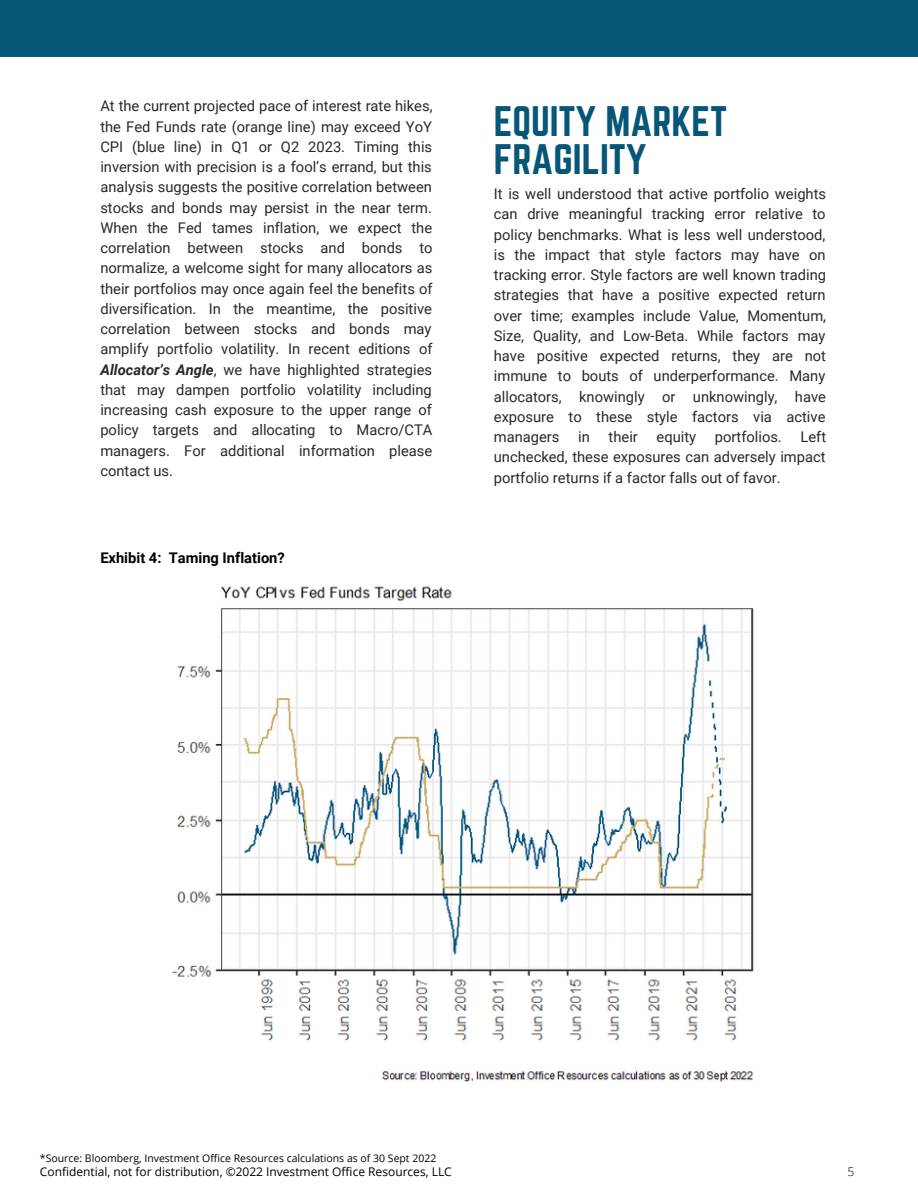
<style>
.page{position:relative;width:918px;height:1188px;background:#fff}
.page>*{position:absolute;margin:0;border:0;box-sizing:border-box;transform-origin:0 0}
.t1{font:37.35px/38.2px "Norwester";color:#065677}
.t2{font:14.7px/20.2px "Roboto";color:#292929;text-align:justify}
.t3{font:700 14.7px "Roboto";color:#000}
.t4{font:12px "Open Sans";color:#000}
.t5{font:300 12px "Open Sans";color:#000}
.t6{font:10.5px "Open Sans";color:#000}
.s1{font-weight:700;font-style:italic}
</style>
<div class="page">
<div style="left:0;top:0;width:918px;height:56px;background:#065677"></div>
<img style="left:171px;top:586px;width:583px;height:496px">
<p class="t2" style="left:100px;top:96px;width:334px">At the current projected pace of interest rate hikes, the Fed Funds rate (orange line) may exceed YoY CPI (blue line) in Q1 or Q2 2023. Timing this inversion with precision is a fool’s errand, but this analysis suggests the positive correlation between stocks and bonds may persist in the near term.<br>When the Fed tames inflation, we expect the correlation between stocks and bonds to normalize, a welcome sight for many allocators as their portfolios may once again feel the benefits of diversification. In the meantime, the positive correlation between stocks and bonds may amplify portfolio volatility. In recent editions of <span class="s1">Allocator’s Angle</span>, we have highlighted strategies that may dampen portfolio volatility including increasing cash exposure to the upper range of policy targets and allocating to Macro/CTA managers. For additional information please contact us.</p>
<p class="t3" style="left:100px;top:550px;width:186px">Exhibit 4: Taming Inflation?</p>
<h1 class="t1" style="left:494px;top:102px;width:235px">EQUITY MARKET<br>FRAGILITY</h1>
<p class="t2" style="left:494px;top:184px;width:334px">It is well understood that active portfolio weights can drive meaningful tracking error relative to policy benchmarks. What is less well understood, is the impact that style factors may have on tracking error. Style factors are well known trading strategies that have a positive expected return over time; examples include Value, Momentum, Size, Quality, and Low-Beta. While factors may have positive expected returns, they are not immune to bouts of underperformance. Many allocators, knowingly or unknowingly, have exposure to these style factors via active managers</p>
<p class="t2" style="left:494px;top:427px;width:334px;text-indent:307px">Left unchecked, these exposures can adversely impact portfolio returns if a factor falls out of favor.</p>
<p class="t2" style="left:578px;top:427px;width:13px">in</p>
<p class="t2" style="left:609px;top:427px;width:31px">their</p>
<p class="t2" style="left:657px;top:427px;width:41px">equity</p>
<p class="t2" style="left:715px;top:427px;width:68px">portfolios.</p>
<p class="t6" style="left:40px;top:1151px;width:398px">*Source: Bloomberg, Investment Office Resources calculations as of 30 Sept 2022</p>
<p class="t4" style="left:40px;top:1163px;width:413px">Confidential, not for distribution, ©2022 Investment Office Resources, LLC</p>
<p class="t5" style="left:848px;top:1163px;width:8px">5</p>
</div>
